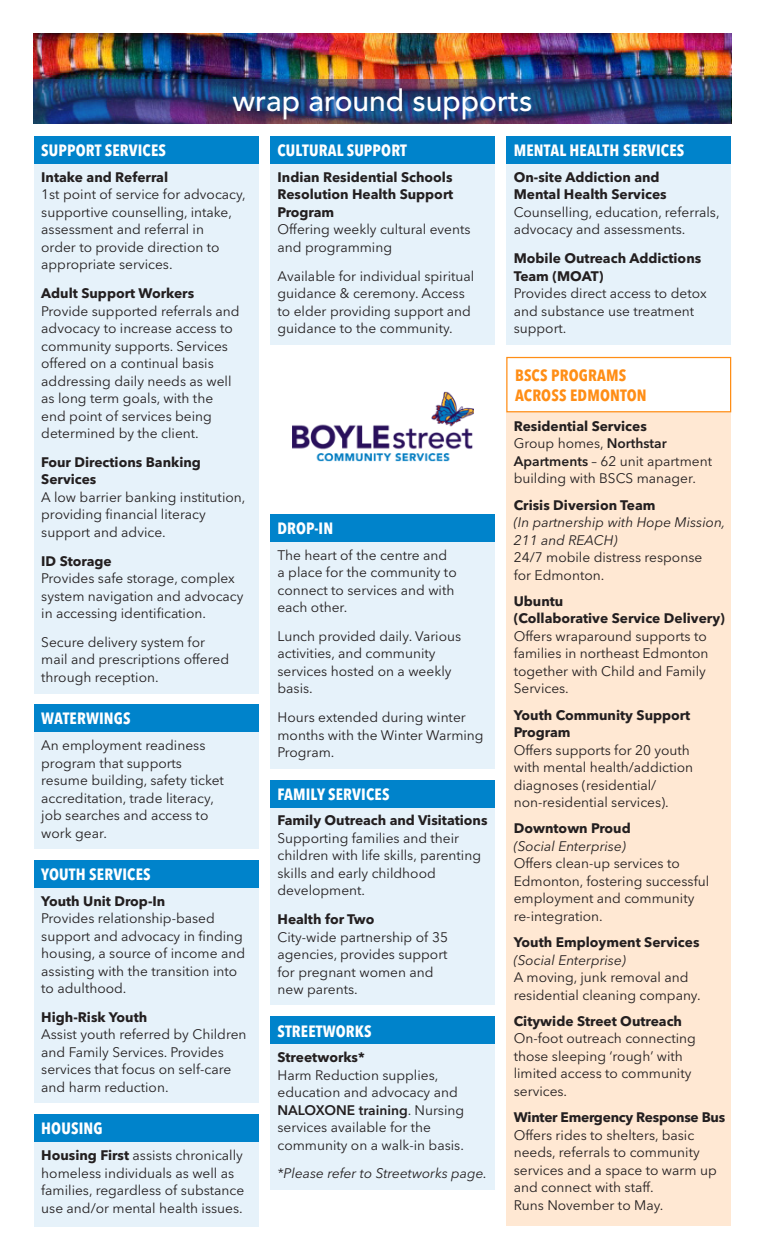
<style>
.page{position:relative;width:765px;height:1260px;background:#fff}
.page>*{position:absolute;margin:0;border:0;box-sizing:border-box;transform-origin:0 0}
.t1{font:500 30px "Avenir LT Std";color:#fff}
.Header__Blue{font:700 condensed 16.25px "Avenir Next LT Pro";letter-spacing:.01em;color:#fff}
.Header__Orange{font:700 condensed 16.25px/19.5px "Avenir Next LT Pro";letter-spacing:.01em;color:#ff8e16}
.Body_Text__11_14{font:13.75px/17.5px "Avenir Next LT Pro";color:#231f20}
.Body_Text__11_14-2{font:italic 13.75px/17.5px "Avenir Next LT Pro";color:#231f20}
.Body_Text__11_14-3{font:700 13.75px/17.5px "Avenir Next LT Pro";color:#231f20}
.s1{font-weight:700}
.s2{font-weight:400}
.s3{font-weight:600}
.s4{font-weight:700;font-style:normal}
.s5{font-style:normal}
.s6{font-style:italic}
</style>
<div class="page">
<img style="left:34px;top:34px;width:697px;height:45px">
<img style="left:34px;top:79px;width:697px;height:45px">
<div style="left:34px;top:164px;width:225px;height:529px;background:#e6f2fa"></div>
<div style="left:270px;top:164px;width:225px;height:180px;background:#e6f2fa"></div>
<div style="left:34px;top:732px;width:225px;height:117px;background:#e6f2fa"></div>
<div style="left:270px;top:1044px;width:225px;height:146px;background:#e6f2fa"></div>
<div style="left:34px;top:1142px;width:225px;height:84px;background:#e6f2fa"></div>
<div style="left:270px;top:542px;width:225px;height:226px;background:#e6f2fa"></div>
<div style="left:270px;top:807px;width:225px;height:198px;background:#e6f2fa"></div>
<div style="left:34px;top:888px;width:225px;height:215px;background:#e6f2fa"></div>
<div style="left:506px;top:164px;width:225px;height:180px;background:#e6f2fa"></div>
<div style="left:506px;top:412px;width:225px;height:814px;background:#ffe8d3"></div>
<div style="left:34px;top:136px;width:225px;height:28px;background:#0083cb"></div>
<div style="left:270px;top:136px;width:225px;height:28px;background:#0083cb"></div>
<div style="left:34px;top:704px;width:225px;height:28px;background:#0083cb"></div>
<div style="left:270px;top:1017px;width:225px;height:27px;background:#0083cb"></div>
<div style="left:34px;top:1114px;width:225px;height:28px;background:#0083cb"></div>
<div style="left:270px;top:514px;width:225px;height:28px;background:#0083cb"></div>
<div style="left:270px;top:780px;width:225px;height:27px;background:#0083cb"></div>
<div style="left:34px;top:860px;width:225px;height:28px;background:#0083cb"></div>
<div style="left:506px;top:136px;width:225px;height:28px;background:#0083cb"></div>
<div style="left:506px;top:357px;width:225px;height:55px;border:1px solid #ff8e16"></div>
<img style="left:292px;top:391px;width:182px;height:71px">
<h1 class="t1" style="left:232px;top:84px;width:302px">wrap around supports</h1>
<p class="Header__Blue" style="left:41px;top:141px;width:126px">SUPPORT SERVICES</p>
<p class="Header__Blue" style="left:278px;top:141px;width:131px">CULTURAL SUPPORT</p>
<p class="Body_Text__11_14" style="left:41px;top:168px;width:206px"><span class="s1">Intake and Referral<br></span>1st point of service for advocacy, supportive counselling, intake, assessment and referral in<br>order to provide direction to appropriate services.</p>
<p class="Body_Text__11_14" style="left:41px;top:285px;width:200px"><span class="s1">Adult Support Workers<br></span>Provide supported referrals and advocacy to increase access to community supports. Services offered on a continual basis addressing daily needs as well as long term goals, with the end point of services being determined by the client.</p>
<p class="Body_Text__11_14" style="left:41px;top:453px;width:206px"><span class="s1">Four Directions Banking<br>Services<br></span>A low barrier banking institution, providing financial literacy support and advice.</p>
<p class="Body_Text__11_14" style="left:41px;top:552px;width:204px"><span class="s1">ID Storage<br></span>Provides safe storage, complex system navigation and advocacy in accessing identification.</p>
<p class="Body_Text__11_14" style="left:41px;top:633px;width:189px">Secure delivery system for mail and prescriptions offered through reception.</p>
<p class="Header__Blue" style="left:41px;top:709px;width:91px">WATERWINGS</p>
<p class="Body_Text__11_14" style="left:41px;top:736px;width:184px">An employment readiness program that supports resume building, safety ticket accreditation, trade literacy, job searches and access to work gear.</p>
<p class="Header__Blue" style="left:41px;top:864px;width:111px">YOUTH SERVICES</p>
<p class="Body_Text__11_14" style="left:41px;top:892px;width:205px"><span class="s1">Youth Unit Drop-In<br></span>Provides relationship-based support and advocacy in finding housing, a source of income and assisting with the transition into to adulthood.</p>
<p class="Body_Text__11_14" style="left:41px;top:1008px;width:207px"><span class="s1">High-Risk Youth<br></span>Assist youth referred by Children and Family Services. Provides services that focus on self-care and harm reduction.</p>
<p class="Header__Blue" style="left:41px;top:1119px;width:63px">HOUSING</p>
<p class="Body_Text__11_14" style="left:41px;top:1146px;width:205px"><span class="s1">Housing First</span> assists chronically homeless individuals as well as families, regardless of substance use and/or mental health issues.</p>
<p class="Body_Text__11_14-3" style="left:278px;top:168px;width:195px">Indian Residential Schools<br>Resolution Health Support<br>Program<br><span class="s2">Offering weekly cultural events and programming</span></p>
<p class="Body_Text__11_14" style="left:278px;top:267px;width:198px">Available for individual spiritual guidance &amp; ceremony. Access to elder providing support and guidance to the community.</p>
<p class="Header__Blue" style="left:278px;top:518px;width:57px">DROP-IN</p>
<p class="Body_Text__11_14" style="left:278px;top:546px;width:181px">The heart of the centre and a place for the community to connect to services and with each other.</p>
<p class="Body_Text__11_14" style="left:278px;top:627px;width:185px">Lunch provided daily. Various activities, and community services hosted on a weekly basis.</p>
<p class="Body_Text__11_14" style="left:278px;top:709px;width:208px">Hours extended during winter months with the Winter Warming<br>Program.</p>
<p class="Header__Blue" style="left:278px;top:784px;width:114px">FAMILY SERVICES</p>
<p class="Body_Text__11_14" style="left:278px;top:812px;width:212px"><span class="s1">Family Outreach and Visitations<br></span>Supporting families and their children with life skills, parenting skills and early childhood development.</p>
<p class="Body_Text__11_14" style="left:278px;top:910px;width:172px"><span class="s1">Health for Two<br></span>City-wide partnership of 35 agencies, provides support for pregnant women and new parents.</p>
<p class="Header__Blue" style="left:278px;top:1021px;width:96px">STREETWORKS</p>
<p class="Body_Text__11_14" style="left:278px;top:1049px;width:188px"><span class="s1">Streetworks*<br></span>Harm Reduction supplies, education and advocacy and<br><span class="s3">NALOXONE training</span>. Nursing services available for the community on a walk-in basis.</p>
<p class="Body_Text__11_14-2" style="left:278px;top:1165px;width:211px">*Please refer to Streetworks page.</p>
<p class="Header__Blue" style="left:514px;top:141px;width:172px">MENTAL HEALTH SERVICES</p>
<p class="Body_Text__11_14" style="left:514px;top:168px;width:207px"><span class="s1">On-site Addiction and<br>Mental Health Services<br></span>Counselling, education, referrals, advocacy and assessments.</p>
<p class="Body_Text__11_14" style="left:514px;top:250px;width:194px"><span class="s1">Mobile Outreach Addictions<br>Team (MOAT)<br></span>Provides direct access to detox and substance use treatment support.</p>
<p class="Header__Orange" style="left:515px;top:365px;width:133px">BSCS PROGRAMS<br>ACROSS EDMONTON</p>
<p class="Body_Text__11_14" style="left:514px;top:417px;width:200px"><span class="s1">Residential Services<br></span>Group homes, <span class="s3">Northstar<br>Apartments</span> – 62 unit apartment building with BSCS manager.</p>
<p class="Body_Text__11_14-2" style="left:514px;top:496px;width:213px"><span class="s4">Crisis Diversion Team<br></span>(In partnership with Hope Mission,<br>211 and REACH)<br><span class="s5">24/7 mobile distress response<br>for Edmonton.</span></p>
<p class="Body_Text__11_14" style="left:514px;top:592px;width:213px"><span class="s1">Ubuntu<br>(Collaborative Service Delivery)<br></span>Offers wraparound supports to families in northeast Edmonton together with Child and Family<br>Services.</p>
<p class="Body_Text__11_14" style="left:514px;top:706px;width:181px"><span class="s1">Youth Community Support<br>Program<br></span>Offers supports for 20 youth with mental health/addiction diagnoses (residential/ non-residential services).</p>
<p class="Body_Text__11_14" style="left:514px;top:820px;width:197px"><span class="s1">Downtown Proud<br></span><span class="s6">(Social Enterprise)<br></span>Offers clean-up services to<br>Edmonton, fostering successful employment and community re-integration.</p>
<p class="Body_Text__11_14" style="left:514px;top:934px;width:189px"><span class="s1">Youth Employment Services </span><span class="s6">(Social Enterprise)<br></span>A moving, junk removal and residential cleaning company.</p>
<p class="Body_Text__11_14" style="left:514px;top:1012px;width:184px"><span class="s1">Citywide Street Outreach<br></span>On-foot outreach connecting those sleeping ‘rough’ with limited access to community services.</p>
<p class="Body_Text__11_14" style="left:514px;top:1109px;width:213px"><span class="s1">Winter Emergency Response Bus<br></span>Offers rides to shelters, basic needs, referrals to community services and a space to warm up and connect with staff.<br>Runs November to May.</p>
</div>
